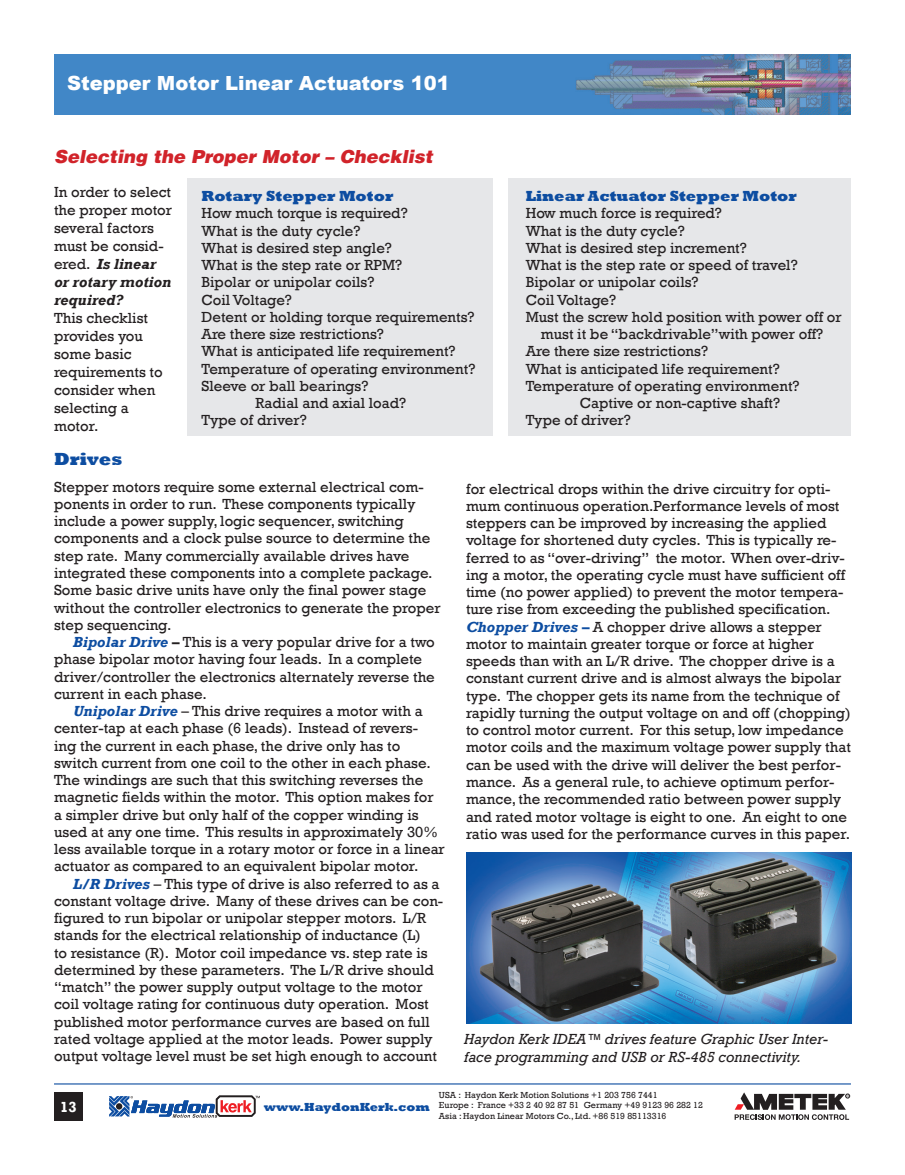
<style>
.page{position:relative;width:905px;height:1175px;background:#fff}
.page>*{position:absolute;margin:0;border:0;box-sizing:border-box;transform-origin:0 0}
.t1{font:900 19.5px "Arial";color:#fff}
.t2{font:italic 900 18px "Helvetica";color:#d1232a}
.t3{font:800 18px "Rockwell";color:#0d4da1}
.t4{font:15px/17.2px "Rockwell";color:#231f20}
.t5{font:italic 15px/18px "Rockwell";color:#231f20}
.t6{font:800 15px "Rockwell";color:#0d4da1}
.t7{font:700 15px "Rockwell";color:#fff}
.t8{font:800 12px "Rockwell";color:#0d4da1}
.t9{font:9px/10.5px "Rockwell";color:#231f20}
.s1{font-weight:700;font-style:italic}
.s2{font-weight:700;font-style:italic;color:#0d4da1}
</style>
<div class="page">
<div style="left:509px;top:179px;width:341px;height:257px;background:#e6e7e9"></div>
<div style="left:187px;top:179px;width:305px;height:257px;background:#e6e7e9"></div>
<img style="left:54px;top:54px;width:796px;height:60px">
<div style="left:54px;top:1092px;width:29px;height:28px;background:#231f20"></div>
<svg style="left:734px;top:1092px;width:115px;height:27px"></svg>
<svg style="left:109px;top:1095px;width:151px;height:22px"></svg>
<hr style="left:54px;top:1083px;width:796px;height:1px;background:#0d4da1">
<img style="left:466px;top:852px;width:385px;height:171px">
<h1 class="t1" style="left:67px;top:69px;width:384px">Stepper Motor Linear Actuators 101</h1>
<p class="t2" style="left:54px;top:145px;width:380px">Selecting the Proper Motor – Checklist</p>
<p class="t4" style="left:54px;top:183px;width:120px;line-height:18px">In order to select the proper motor several factors must be consid&shy;ered. <span class="s1">Is linear or rotary motion required?</span></p>
<p class="t4" style="left:54px;top:309px;width:110px;line-height:18px">This checklist provides you some basic requirements to consider when selecting a motor.</p>
<p class="t6" style="left:201px;top:187px;width:193px">Rotary Stepper Motor</p>
<p class="t6" style="left:525px;top:187px;width:272px">Linear Actuator Stepper Motor</p>
<p class="t4" style="left:201px;top:205px;width:208px">How much torque is required?</p>
<p class="t4" style="left:525px;top:205px;width:198px">How much force is required?</p>
<p class="t4" style="left:201px;top:222px;width:160px">What is the duty cycle?</p>
<p class="t4" style="left:525px;top:222px;width:160px">What is the duty cycle?</p>
<p class="t4" style="left:201px;top:239px;width:192px">What is desired step angle?</p>
<p class="t4" style="left:525px;top:239px;width:223px">What is desired step increment?</p>
<p class="t4" style="left:201px;top:257px;width:202px">What is the step rate or RPM?</p>
<p class="t4" style="left:525px;top:257px;width:273px">What is the step rate or speed of travel?</p>
<p class="t4" style="left:201px;top:274px;width:174px">Bipolar or unipolar coils?</p>
<p class="t4" style="left:525px;top:274px;width:174px">Bipolar or unipolar coils?</p>
<p class="t4" style="left:201px;top:291px;width:92px">Coil Voltage?</p>
<p class="t4" style="left:525px;top:291px;width:92px">Coil Voltage?</p>
<p class="t4" style="left:201px;top:308px;width:275px">Detent or holding torque requirements?</p>
<p class="t4" style="left:525px;top:308px;width:317px">Must the screw hold position with power off or</p>
<p class="t4" style="left:201px;top:326px;width:184px">Are there size restrictions?</p>
<p class="t4" style="left:540px;top:326px;width:284px">must it be “backdrivable”with power off?</p>
<p class="t4" style="left:201px;top:343px;width:255px">What is anticipated life requirement?</p>
<p class="t4" style="left:525px;top:343px;width:184px">Are there size restrictions?</p>
<p class="t4" style="left:201px;top:360px;width:275px">Temperature of operating environment?</p>
<p class="t4" style="left:525px;top:360px;width:255px">What is anticipated life requirement?</p>
<p class="t4" style="left:201px;top:377px;width:168px">Sleeve or ball bearings?</p>
<p class="t4" style="left:525px;top:377px;width:275px">Temperature of operating environment?</p>
<p class="t4" style="left:255px;top:395px;width:152px">Radial and axial load?</p>
<p class="t4" style="left:579px;top:395px;width:202px">Captive or non-captive shaft?</p>
<p class="t4" style="left:201px;top:412px;width:107px">Type of driver?</p>
<p class="t4" style="left:525px;top:412px;width:107px">Type of driver?</p>
<p class="t3" style="left:54px;top:449px;width:70px">Drives</p>
<p class="t4" style="left:54px;top:478px;width:388px">Stepper motors require some external electrical com&shy;ponents in order to run. These components typically include a power supply, logic sequencer, switching components and a clock pulse source to determine the step rate. Many commercially available drives have integrated these components into a complete package.<br>Some basic drive units have only the final power stage without the controller electronics to generate the proper step sequencing.</p>
<p class="t4" style="left:54px;top:633px;width:382px;text-indent:19px"><span class="s2">Bipolar Drive</span> <span class="s1">–</span> This is a very popular drive for a two phase bipolar motor having four leads. In a complete driver/controller the electronics alternately reverse the current in each phase.</p>
<p class="t4" style="left:54px;top:702px;width:392px;text-indent:19px"><span class="s2">Unipolar Drive</span> – This drive requires a motor with a center-tap at each phase (6 leads). Instead of revers-<br>ing the current in each phase, the drive only has to switch current from one coil to the other in each phase.<br>The windings are such that this switching reverses the magnetic fields within the motor. This option makes for a simpler drive but only half of the copper winding is used at any one time. This results in approximately 30% less available torque in a rotary motor or force in a linear actuator as compared to an equivalent bipolar motor.</p>
<p class="t4" style="left:54px;top:875px;width:391px;text-indent:19px"><span class="s2">L/R Drives</span> – This type of drive is also referred to as a constant voltage drive. Many of these drives can be con&shy;figured to run bipolar or unipolar stepper motors. L/R stands for the electrical relationship of inductance (L)<br>to resistance (R). Motor coil impedance vs. step rate is determined by these parameters. The L/R drive should “match” the power supply output voltage to the motor coil voltage rating for continuous duty operation. Most published motor performance curves are based on full rated voltage applied at the motor leads. Power supply output voltage level must be set high enough to account</p>
<p class="t4" style="left:466px;top:480px;width:386px">for electrical drops within the drive circuitry for opti&shy;mum continuous operation.Performance levels of most steppers can be improved by increasing the applied voltage for shortened duty cycles. This is typically re&shy;ferred to as “over-driving” the motor. When over-driv&shy;ing a motor, the operating cycle must have sufficient off time (no power applied) to prevent the motor tempera&shy;ture rise from exceeding the published specification.<br><span class="s2">Chopper Drives –</span> A chopper drive allows a stepper motor to maintain greater torque or force at higher speeds than with an L/R drive. The chopper drive is a constant current drive and is almost always the bipolar type. The chopper gets its name from the technique of rapidly turning the output voltage on and off (chopping) to control motor current. For this setup, low impedance motor coils and the maximum voltage power supply that can be used with the drive will deliver the best perfor&shy;mance. As a general rule, to achieve optimum perfor&shy;mance, the recommended ratio between power supply and rated motor voltage is eight to one. An eight to one ratio was used for the performance curves in this paper.</p>
<p class="t5" style="left:464px;top:1029px;width:366px">Haydon Kerk IDEA™ drives feature Graphic User Inter&shy;face programming and USB or RS-485 connectivity.</p>
<p class="t7" style="left:60px;top:1098px;width:18px">13</p>
<p class="t9" style="left:439px;top:1089px;width:265px">USA : Haydon Kerk Motion Solutions +1 203 756 7441<br>Europe : France +33 2 40 92 87 51 Germany +49 9123 96 282 12<br>Asia : Haydon Linear Motors Co., Ltd. +86 519 85113316</p>
<p class="t8" style="left:264px;top:1100px;width:167px">www.HaydonKerk.com</p>
</div>
